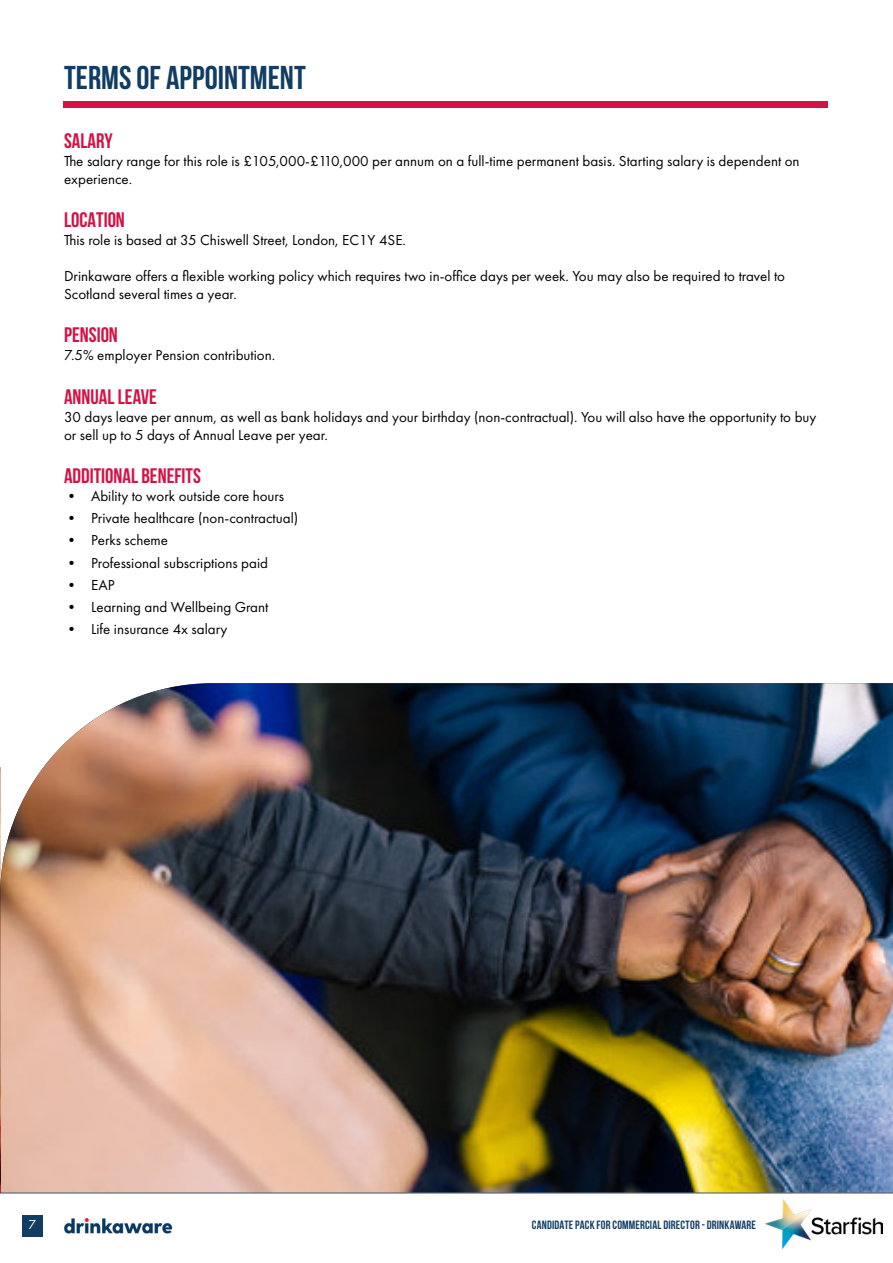
<style>
.page{position:relative;width:893px;height:1263px;background:#fff}
.page>*{position:absolute;margin:0;border:0;box-sizing:border-box;transform-origin:0 0}
.t1{font:700 33px "Bebas Neue";color:#113d64}
.t2{font:700 21px "Bebas Neue";color:#d31245}
.t3{font:15px/18px "Futura PT";color:#000}
.t4{font:13.5px "Futura PT";color:#fff}
.t5{font:700 12px "Bebas Neue";letter-spacing:.015em;color:#113d64}
</style>
<div class="page">
<img style="left:765px;top:1200px;width:117px;height:48px">
<div style="left:22px;top:1215px;width:21px;height:21px;background:#113d64"></div>
<hr style="left:0;top:1192px;width:893px;height:2px;background:#a3a5a8">
<img style="left:64px;top:1218px;width:109px;height:16px">
<div style="left:64px;top:101px;width:764px;height:7px;background:#d31245"></div>
<img style="left:1px;top:683px;width:892px;height:509px">
<img style="left:0;top:767px;width:1px;height:425px">
<h1 class="t1" style="left:64px;top:59px;width:243px">TERMS OF APPOINTMENT</h1>
<h2 class="t2" style="left:64px;top:129px;width:50px">SALARY</h2>
<p class="t3" style="left:64px;top:152px;width:737px">The salary range for this role is £105,000-£110,000 per annum on a full-time permanent basis. Starting salary is dependent on experience.</p>
<h2 class="t2" style="left:64px;top:208px;width:62px">LOCATION</h2>
<p class="t3" style="left:64px;top:231px;width:343px">This role is based at 35 Chiswell Street, London, EC1Y 4SE.</p>
<p class="t3" style="left:64px;top:267px;width:722px">Drinkaware offers a flexible working policy which requires two in-office days per week. You may also be required to travel to<br>Scotland several times a year.</p>
<h2 class="t2" style="left:64px;top:324px;width:55px">PENSION</h2>
<p class="t3" style="left:64px;top:346px;width:213px">7.5% employer Pension contribution.</p>
<h2 class="t2" style="left:64px;top:385px;width:94px">ANNUAL LEAVE</h2>
<p class="t3" style="left:64px;top:407px;width:754px">30 days leave per annum, as well as bank holidays and your birthday (non-contractual). You will also have the opportunity to buy or sell up to 5 days of Annual Leave per year.</p>
<h2 class="t2" style="left:64px;top:464px;width:138px">ADDITIONAL BENEFITS</h2>
<p class="t3" style="left:64px;top:487px;width:222px">• Ability to work outside core hours</p>
<p class="t3" style="left:64px;top:509px;width:236px">• Private healthcare (non-contractual)</p>
<p class="t3" style="left:64px;top:531px;width:105px">• Perks scheme</p>
<p class="t3" style="left:64px;top:553px;width:205px">• Professional subscriptions paid</p>
<p class="t3" style="left:64px;top:576px;width:52px">• EAP</p>
<p class="t3" style="left:64px;top:598px;width:206px">• Learning and Wellbeing Grant</p>
<p class="t3" style="left:64px;top:620px;width:165px">• Life insurance 4x salary</p>
<p class="t4" style="left:29px;top:1217px;width:9px">7</p>
<p class="t5" style="left:532px;top:1218px;width:226px">CANDIDATE PACK FOR COMMERCIAL DIRECTOR - DRINKAWARE</p>
</div>
